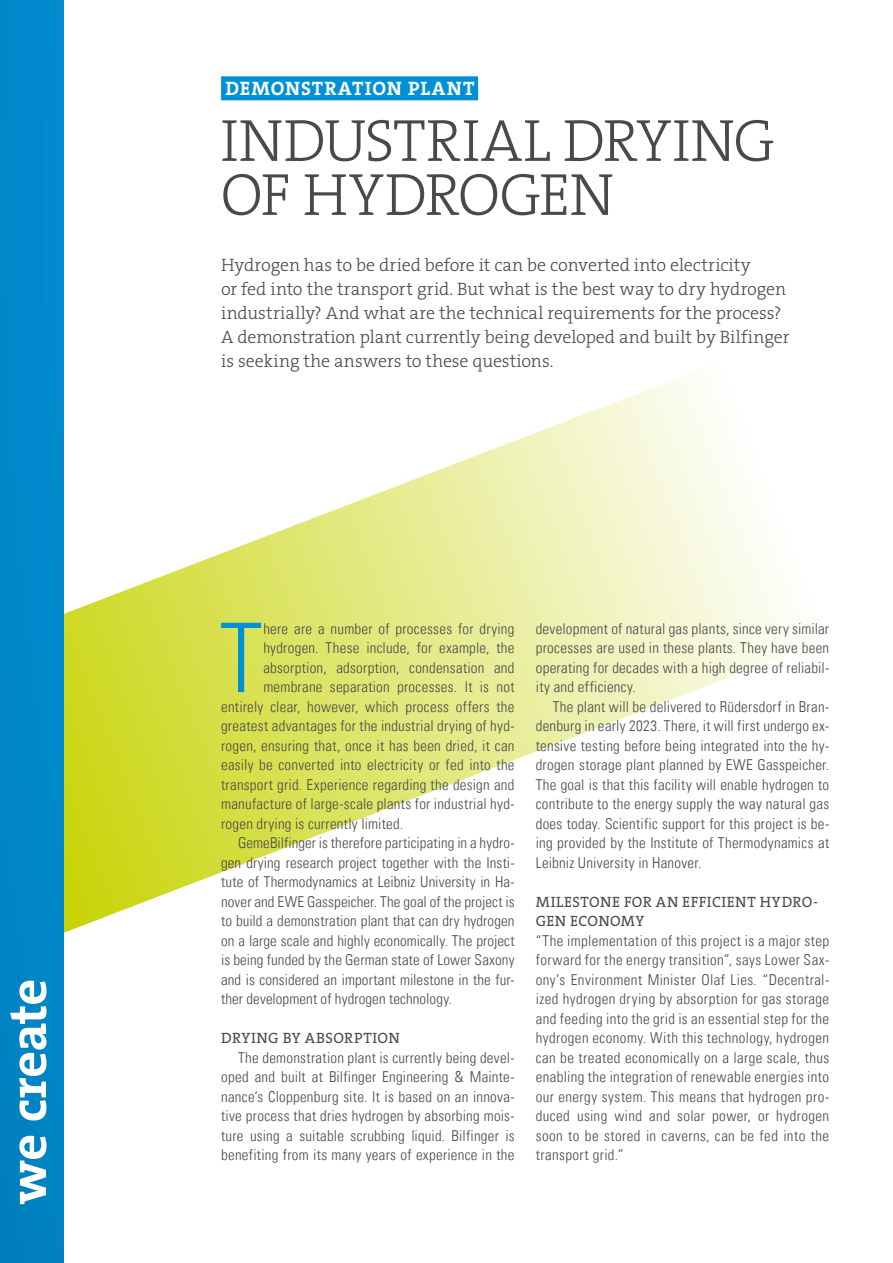
<style>
.page{position:relative;width:893px;height:1263px;background:#fff}
.page>*{position:absolute;margin:0;border:0;box-sizing:border-box;transform-origin:0 0}
.t1{font:96px "Univers Com 47 Light Cond";color:#0090d6}
.t2{font:300 60px/54px "The Serif W3";letter-spacing:-.02em;color:#494948}
.t3{font:700 52.5px "The Serif W7";letter-spacing:-.01em;color:#fff}
.t4{font:700 19.5px "The Serif W7";letter-spacing:.05em;color:#fff}
.t5{font:300 18px/24px "The Serif W3";letter-spacing:-.005em;color:#494948}
.t6{font:15px/19.5px "Univers Com 47 Light Cond";letter-spacing:.015em;color:#494948;text-align:justify}
.t7{font:15px/19.5px "The Serif W5 Plain";letter-spacing:.03em;color:#494948}
</style>
<div class="page">
<svg style="left:64px;top:373px;width:736px;height:560px"></svg>
<div style="left:0;top:0;width:64px;height:1263px;background:#0088cb"></div>
<div style="left:221px;top:76px;width:257px;height:24px;background:#0090d6"></div>
<h3 class="t3" style="left:-5px;top:1204px;width:227px;rotate:-90deg">we create</h3>
<h3 class="t4" style="left:225px;top:76px;width:251px">DEMONSTRATION PLANT</h3>
<h2 class="t2" style="left:220px;top:114px;width:556px">INDUSTRIAL DRYING<br>OF HYDROGEN</h2>
<p class="t5" style="left:221px;top:253px;width:570px">Hydrogen has to be dried before it can be converted into electricity<br>or fed into the transport grid. But what is the best way to dry hydrogen industrially? And what are the technical requirements for the process?<br>A demonstration plant currently being developed and built by Bilfinger is seeking the answers to these questions.</p>
<h1 class="t1" style="left:220px;top:601px;width:44px">T</h1>
<p class="t6" style="left:263px;top:619px;width:253px">here are a number of processes for drying</p>
<p class="t6" style="left:263px;top:638px;width:253px">hydrogen. These include, for example, the</p>
<p class="t6" style="left:263px;top:658px;width:253px">absorption, adsorption, condensation and</p>
<p class="t6" style="left:263px;top:677px;width:253px">membrane separation processes. It is not</p>
<p class="t6" style="left:221px;top:697px;width:295px">entirely clear, however, which process offers the</p>
<p class="t6" style="left:221px;top:716px;width:295px">greatest advantages for the industrial drying of hyd-</p>
<p class="t6" style="left:221px;top:736px;width:295px">rogen, ensuring that, once it has been dried, it can</p>
<p class="t6" style="left:221px;top:755px;width:295px">easily be converted into electricity or fed into the</p>
<p class="t6" style="left:221px;top:775px;width:295px">transport grid. Experience regarding the design and</p>
<p class="t6" style="left:221px;top:794px;width:295px">manufacture of large-scale plants for industrial hyd-</p>
<p class="t6" style="left:221px;top:814px;width:184px">rogen drying is currently limited.</p>
<p class="t6" style="left:238px;top:833px;width:278px">GemeBilfinger is therefore participating in a hydro-</p>
<p class="t6" style="left:221px;top:853px;width:295px">gen drying research project together with the Insti-</p>
<p class="t6" style="left:221px;top:872px;width:295px">tute of Thermodynamics at Leibniz University in Ha-</p>
<p class="t6" style="left:221px;top:892px;width:295px">nover and EWE Gasspeicher. The goal of the project is</p>
<p class="t6" style="left:221px;top:911px;width:295px">to build a demonstration plant that can dry hydrogen</p>
<p class="t6" style="left:221px;top:931px;width:295px">on a large scale and highly economically. The project</p>
<p class="t6" style="left:221px;top:950px;width:295px">is being funded by the German state of Lower Saxony</p>
<p class="t6" style="left:221px;top:970px;width:295px">and is considered an important milestone in the fur-</p>
<p class="t6" style="left:221px;top:989px;width:232px">ther development of hydrogen technology.</p>
<p class="t7" style="left:221px;top:1028px;width:180px">DRYING BY ABSORPTION</p>
<p class="t6" style="left:221px;top:1048px;width:295px;text-indent:17px">The demonstration plant is currently being devel&shy;oped and built at Bilfinger Engineering &amp; Mainte&shy;nance‘s Cloppenburg site. It is based on an innova&shy;tive process that dries hydrogen by absorbing mois&shy;ture using a suitable scrubbing liquid. Bilfinger is benefiting from its many years of experience in the</p>
<p class="t6" style="left:536px;top:619px;width:295px">development of natural gas plants, since very similar processes are used in these plants. They have been operating for decades with a high degree of reliabil&shy;ity and efficiency.</p>
<p class="t6" style="left:536px;top:697px;width:295px;text-indent:17px">The plant will be delivered to Rüdersdorf in Bran&shy;denburg in early 2023. There, it will first undergo ex&shy;tensive testing before being integrated into the hy&shy;drogen storage plant planned by EWE Gasspeicher.<br>The goal is that this facility will enable hydrogen to contribute to the energy supply the way natural gas does today. Scientific support for this project is be&shy;ing provided by the Institute of Thermodynamics at Leibniz University in Hanover.</p>
<p class="t7" style="left:536px;top:892px;width:284px">MILESTONE FOR AN EFFICIENT HYDRO-<br>GEN ECONOMY</p>
<p class="t6" style="left:536px;top:931px;width:295px">“The implementation of this project is a major step forward for the energy transition”, says Lower Sax&shy;ony’s Environment Minister Olaf Lies. “Decentral&shy;ized hydrogen drying by absorption for gas storage and feeding into the grid is an essential step for the hydrogen economy. With this technology, hydrogen can be treated economically on a large scale, thus enabling the integration of renewable energies into our energy system. This means that hydrogen pro&shy;duced using wind and solar power, or hydrogen soon to be stored in caverns, can be fed into the transport grid.”</p>
</div>
